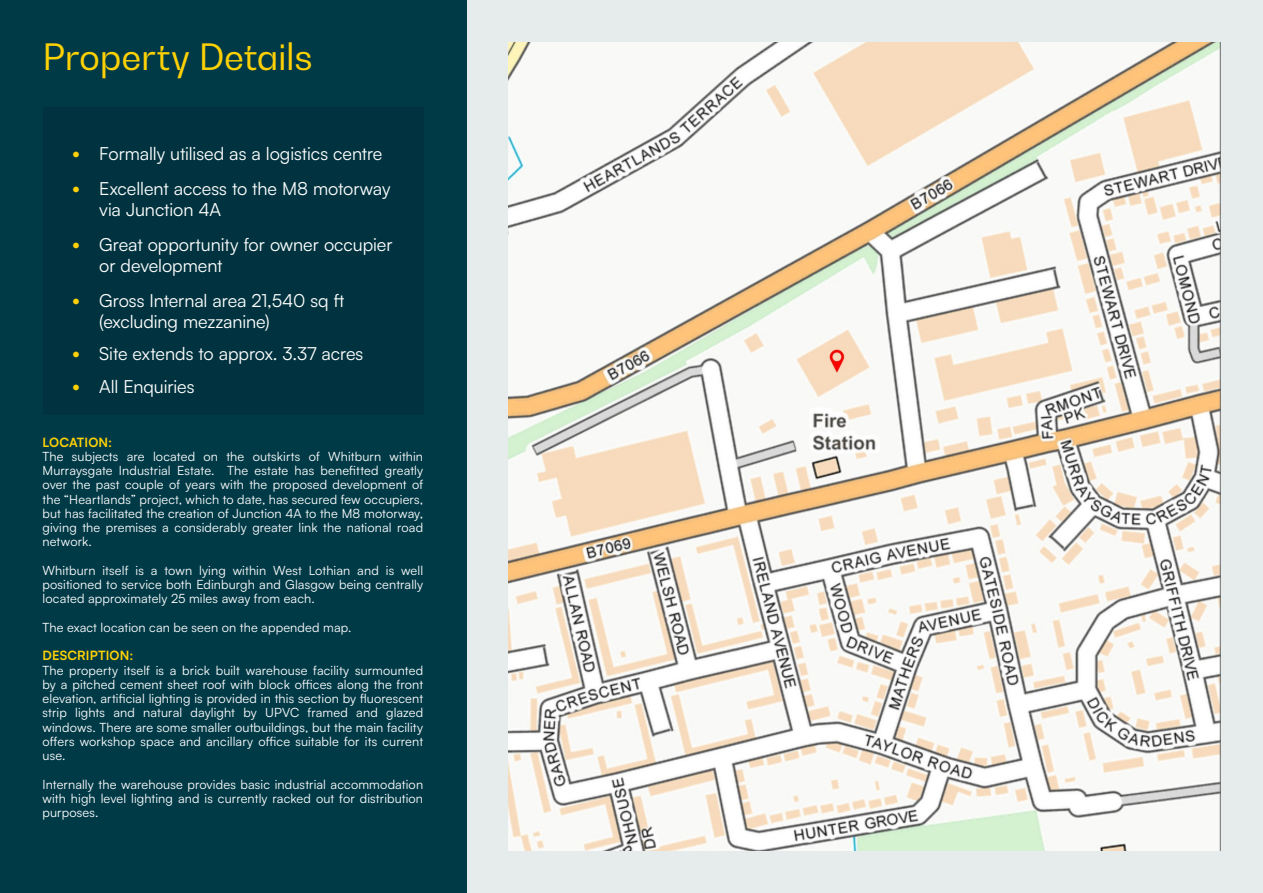
<style>
.page{position:relative;width:1263px;height:893px;background:#fff}
.page>*{position:absolute;margin:0;border:0;box-sizing:border-box;transform-origin:0 0}
.t1{font:36px "Bw Gradual DEMO";letter-spacing:-.01em;color:#fed105}
.t2{font:18px/21.6px "Satoshi";letter-spacing:-.005em;color:#fff}
.Text{font:12.75px/14.2px "Satoshi";letter-spacing:.01em;color:#fff;text-align:justify}
.Headings{font:700 12.75px "Satoshi";letter-spacing:.01em;color:#fed105}
.s1{font-size:21px;color:#fed105}
</style>
<div class="page">
<div style="left:0;top:0;width:466px;height:893px;background:#003a47"></div>
<div style="left:43px;top:107px;width:380px;height:308px;background:#00333f"></div>
<div style="left:466px;top:0;width:797px;height:893px;background:#e6ebec"></div>
<img style="left:508px;top:43px;width:712px;height:807px">
<hr style="left:1220px;top:43px;width:1px;height:807px;background:#666">
<p class="t1" style="left:43px;top:34px;width:272px">Property Details</p>
<p class="t2" style="left:72px;top:142px;width:312px"><span class="s1">•</span> Formally utilised as a logistics centre</p>
<p class="t2" style="left:99px;top:177px;width:293px;text-indent:-27px"><span class="s1">•</span> Excellent access to the M8 motorway via Junction 4A</p>
<p class="t2" style="left:99px;top:233px;width:295px;text-indent:-27px"><span class="s1">•</span> Great opportunity for owner occupier or development</p>
<p class="t2" style="left:99px;top:289px;width:247px;text-indent:-27px"><span class="s1">•</span> Gross Internal area 21,540 sq ft (excluding mezzanine)</p>
<p class="t2" style="left:72px;top:342px;width:293px"><span class="s1">•</span> Site extends to approx. 3.37 acres</p>
<p class="t2" style="left:72px;top:375px;width:124px"><span class="s1">•</span> All Enquiries</p>
<p class="Headings" style="left:43px;top:433px;width:71px">LOCATION:</p>
<p class="Text" style="left:43px;top:449px;width:382px">The subjects are located on the outskirts of Whitburn within Murraysgate Industrial Estate. The estate has benefitted greatly over the past couple of years with the proposed development of the “Heartlands” project, which to date, has secured few occupiers, but has facilitated the creation of Junction 4A to the M8 motorway, giving the premises a considerably greater link the national road network.</p>
<p class="Text" style="left:43px;top:563px;width:382px">Whitburn itself is a town lying within West Lothian and is well positioned to service both Edinburgh and Glasgow being centrally located approximately 25 miles away from each.</p>
<p class="Text" style="left:43px;top:620px;width:310px">The exact location can be seen on the appended map.</p>
<p class="Headings" style="left:43px;top:646px;width:92px">DESCRIPTION:</p>
<p class="Text" style="left:43px;top:662px;width:382px">The property itself is a brick built warehouse facility surmounted by a pitched cement sheet roof with block offices along the front elevation, artificial lighting is provided in this section by fluorescent strip lights and natural daylight by UPVC framed and glazed windows. There are some smaller outbuildings, but the main facility offers workshop space and ancillary office suitable for its current use.</p>
<p class="Text" style="left:43px;top:776px;width:382px">Internally the warehouse provides basic industrial accommodation with high level lighting and is currently racked out for distribution purposes.</p>
</div>
